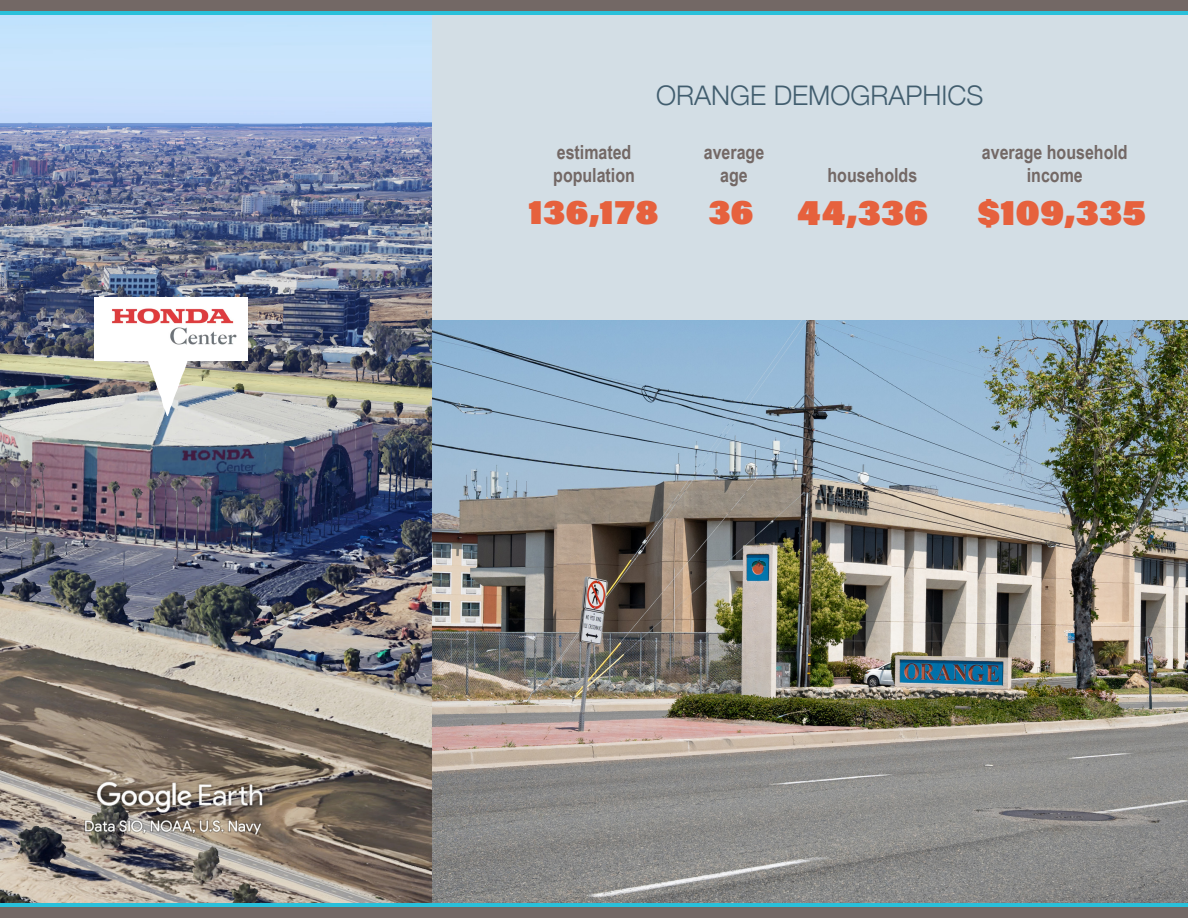
<style>
.page{position:relative;width:1188px;height:918px;background:#fff}
.page>*{position:absolute;margin:0;border:0;box-sizing:border-box;transform-origin:0 0}
.t1{font:900 36px "Acumin Pro";color:#e6613d}
.t2{font:900 34.5px "Acumin Pro";letter-spacing:.015em;color:#e6613d}
.Head_01{font:300 27px "Helvetica Neue";color:#415d6e}
.t3{font:700 19.5px/22.5px "Arial Narrow";color:#736865;text-align:center}
</style>
<div class="page">
<div style="left:432px;top:0;width:756px;height:320px;background:#d3dee5"></div>
<img style="left:432px;top:320px;width:756px;height:583px">
<img style="left:0;top:15px;width:432px;height:888px">
<div style="left:0;top:903px;width:1188px;height:15px;background:#29c0da"></div>
<div style="left:0;top:907px;width:1188px;height:11px;background:#736865"></div>
<div style="left:0;top:0;width:1188px;height:15px;background:#29c0da"></div>
<div style="left:0;top:0;width:1188px;height:11px;background:#736865"></div>
<svg style="left:146px;top:360px;width:44px;height:56px"></svg>
<div style="left:94px;top:297px;width:154px;height:63px;background:#fff"></div>
<img style="left:112px;top:308px;width:125px;height:37px">
<p class="Head_01" style="left:656px;top:74px;width:329px">ORANGE DEMOGRAPHICS</p>
<p class="t3" style="left:553px;top:140px;width:83px;text-align:left">estimated population</p>
<p class="t3" style="left:704px;top:140px;width:62px">average age</p>
<p class="t3" style="left:828px;top:163px;width:91px">households</p>
<p class="t3" style="left:982px;top:140px;width:147px">average household income</p>
<p class="t2" style="left:529px;top:187px;width:131px">136,178</p>
<p class="t2" style="left:708px;top:187px;width:47px">36</p>
<p class="t1" style="left:797px;top:186px;width:133px">44,336</p>
<p class="t1" style="left:977px;top:186px;width:170px">$109,335</p>
</div>
